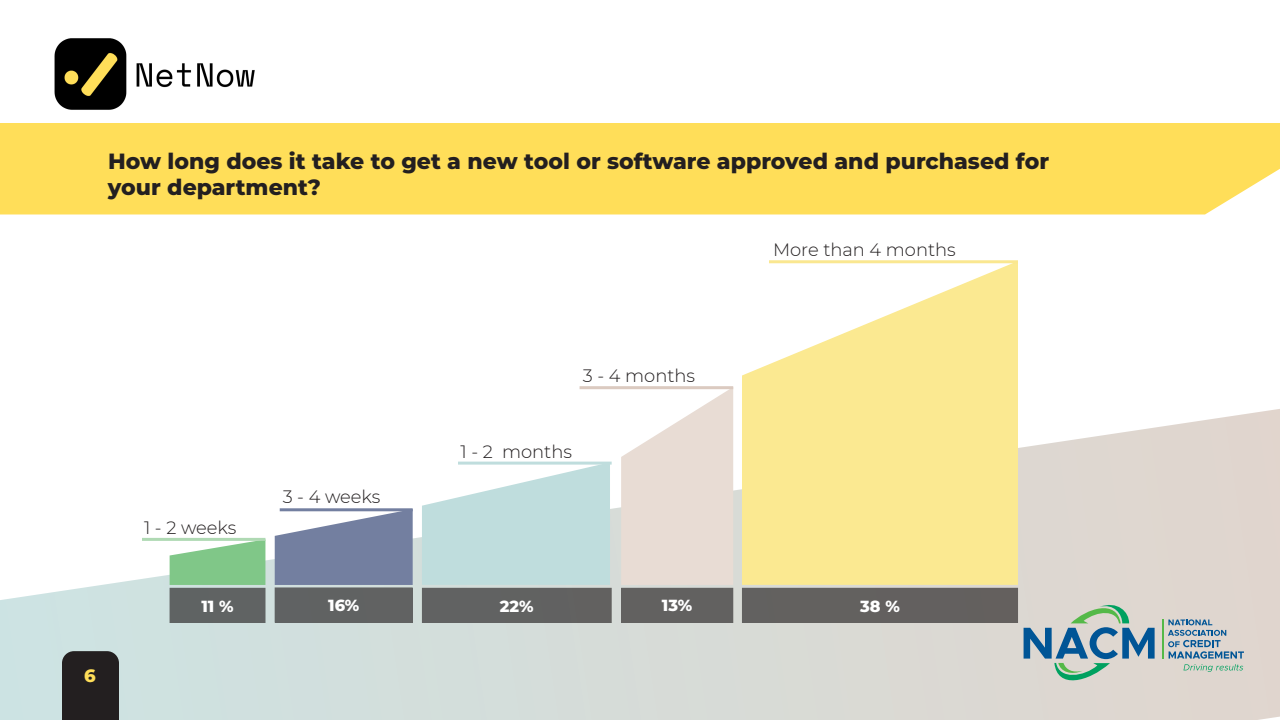
<style>
.page{position:relative;width:1280px;height:720px;background:#fff}
.page>*{position:absolute;margin:0;border:0;box-sizing:border-box;transform-origin:0 0}
.t1{font:800 22px "Montserrat";color:#231f20}
.t2{font:300 17.9px "Montserrat";color:#231f20}
.t3{font:800 17.9px "Montserrat";color:#ffde59}
.t4{font:800 16.1px "Montserrat";color:#fff}
</style>
<div class="page">
<svg style="left:0;top:409px;width:1280px;height:311px"></svg>
<div style="left:0;top:123px;width:1280px;height:91px;background:#ffde59"></div>
<svg style="left:170px;top:541px;width:95px;height:44px;background:#92cf99"></svg>
<svg style="left:275px;top:509px;width:138px;height:76px;background:#8892ae"></svg>
<svg style="left:422px;top:462px;width:188px;height:123px"></svg>
<svg style="left:621px;top:389px;width:112px;height:196px"></svg>
<svg style="left:742px;top:263px;width:276px;height:322px;fill:#fbe991"></svg>
<div style="left:170px;top:588px;width:95px;height:35px;background:#606363"></div>
<div style="left:275px;top:588px;width:137px;height:34px;background:#606262"></div>
<div style="left:422px;top:588px;width:189px;height:35px;background:#616261"></div>
<div style="left:622px;top:588px;width:111px;height:35px;background:#626160"></div>
<div style="left:742px;top:588px;width:276px;height:35px;background:#63605f"></div>
<hr style="left:142px;top:538px;width:123px;height:3px;background:#afd9b3">
<hr style="left:280px;top:508px;width:133px;height:3px;background:#737fa0">
<hr style="left:458px;top:462px;width:154px;height:3px;background:#bfdddd">
<hr style="left:580px;top:386px;width:153px;height:3px;background:#dbcac0">
<hr style="left:769px;top:260px;width:249px;height:3px;background:#fae790">
<div style="left:62px;top:651px;width:57px;height:69px;background:#231f20"></div>
<img style="left:54px;top:38px;width:201px;height:72px">
<svg style="left:1024px;top:599px;width:131px;height:91px;background:#abbdbe"></svg>
<hr style="left:1163px;top:620px;width:1px;height:39px;background:#54b948">
<svg style="left:1168px;top:619px;width:76px;height:53px;background:#b0bcc1"></svg>
<p class="t1" style="left:108px;top:145px;width:943px">How long does it take to get a new tool or software approved and purchased for</p>
<p class="t1" style="left:108px;top:171px;width:214px">your department?</p>
<p class="t2" style="left:773px;top:237px;width:184px">More than 4 months</p>
<p class="t3" style="left:84px;top:662px;width:13px">6</p>
<p class="t2" style="left:144px;top:515px;width:94px">1 - 2 weeks</p>
<p class="t2" style="left:283px;top:485px;width:99px">3 - 4 weeks</p>
<p class="t2" style="left:583px;top:363px;width:114px">3 - 4 months</p>
<p class="t2" style="left:460px;top:439px;width:113px">1 - 2 months</p>
<p class="t4" style="left:201px;top:595px;width:34px">11 %</p>
<p class="t4" style="left:328px;top:594px;width:33px">16%</p>
<p class="t4" style="left:500px;top:595px;width:35px">22%</p>
<p class="t4" style="left:662px;top:594px;width:32px">13%</p>
<p class="t4" style="left:860px;top:595px;width:41px">38 %</p>
</div>
